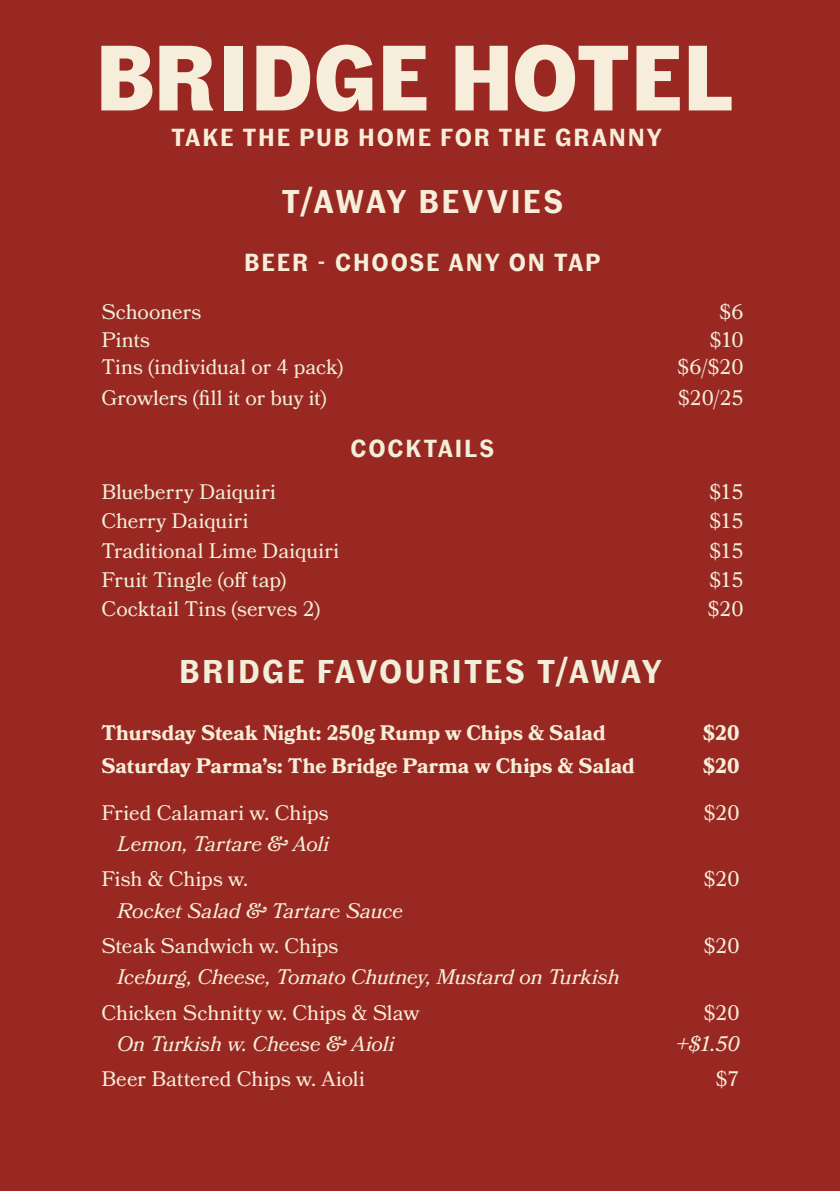
<style>
.page{position:relative;width:840px;height:1191px;background:#fff}
.page>*{position:absolute;margin:0;border:0;box-sizing:border-box;transform-origin:0 0}
.Headings{font:600 32px "Fann Grotesque Pro";letter-spacing:.07em;color:#f1eeda}
.Headings-2{font:600 32px "Fann Grotesque Pro";letter-spacing:.075em;color:#f6eeda}
.Headings-3{font:600 24px "Fann Grotesque Pro";letter-spacing:.075em;color:#f6eeda}
.Headings-4{font:600 24px "Fann Grotesque Pro";letter-spacing:.075em;color:#f1eeda}
.Headings-5{font:21px "Bookmania";color:#f1eeda}
.Food_sub-head{font:italic 21px "Bookmania";letter-spacing:-.005em;color:#f6eeda}
.Price{font:700 21px "Bookmania";letter-spacing:.005em;color:#f6eeda}
.Food_item{font:21px "Bookmania";color:#f6eeda}
.Price-2{font:21px "Bookmania";color:#f6eeda}
.Food_item-2{font:21px "Bookmania";letter-spacing:-.005em;color:#f1eeda}
</style>
<div class="page">
<div style="left:0;top:0;width:839px;height:1191px;background:#992822"></div>
<svg style="left:101px;top:46px;width:51px;height:64px"></svg>
<svg style="left:159px;top:46px;width:54px;height:64px"></svg>
<div style="left:224px;top:46px;width:18px;height:64px;background:#f6eeda"></div>
<svg style="left:256px;top:46px;width:54px;height:64px"></svg>
<svg style="left:316px;top:45px;width:56px;height:67px"></svg>
<svg style="left:383px;top:46px;width:43px;height:64px"></svg>
<svg style="left:455px;top:46px;width:52px;height:64px"></svg>
<svg style="left:515px;top:45px;width:112px;height:67px"></svg>
<svg style="left:636px;top:46px;width:43px;height:64px"></svg>
<svg style="left:688px;top:46px;width:43px;height:64px"></svg>
<p class="Headings-3" style="left:171px;top:123px;width:492px">TAKE THE PUB HOME FOR THE GRANNY</p>
<p class="Headings-2" style="left:281px;top:182px;width:283px">T/AWAY BEVVIES</p>
<p class="Headings-3" style="left:244px;top:249px;width:357px">BEER - CHOOSE ANY ON TAP</p>
<p class="Headings-5" style="left:101px;top:300px;width:101px">Schooners</p>
<p class="Headings-5" style="left:718px;top:300px;width:26px">$6</p>
<p class="Headings-5" style="left:101px;top:327px;width:50px">Pints</p>
<p class="Headings-5" style="left:709px;top:327px;width:36px">$10</p>
<p class="Headings-5" style="left:101px;top:354px;width:243px">Tins (individual or 4 pack)</p>
<p class="Headings-5" style="left:676px;top:354px;width:68px">$6/$20</p>
<p class="Headings-5" style="left:101px;top:386px;width:227px">Growlers (fill it or buy it)</p>
<p class="Headings-5" style="left:677px;top:386px;width:67px">$20/25</p>
<p class="Headings-4" style="left:350px;top:434px;width:145px">COCKTAILS</p>
<p class="Food_item-2" style="left:101px;top:479px;width:176px">Blueberry Daiquiri</p>
<p class="Food_item-2" style="left:708px;top:479px;width:36px">$15</p>
<p class="Headings-5" style="left:101px;top:508px;width:149px">Cherry Daiquiri</p>
<p class="Headings-5" style="left:708px;top:508px;width:36px">$15</p>
<p class="Headings-5" style="left:101px;top:538px;width:239px">Traditional Lime Daiquiri</p>
<p class="Headings-5" style="left:708px;top:538px;width:36px">$15</p>
<p class="Headings-5" style="left:101px;top:567px;width:186px">Fruit Tingle (off tap)</p>
<p class="Headings-5" style="left:708px;top:567px;width:36px">$15</p>
<p class="Headings-5" style="left:101px;top:596px;width:220px">Cocktail Tins (serves 2)</p>
<p class="Headings-5" style="left:707px;top:596px;width:38px">$20</p>
<p class="Headings" style="left:179px;top:652px;width:484px">BRIDGE FAVOURITES T/AWAY</p>
<p class="Price" style="left:101px;top:720px;width:505px">Thursday Steak Night: 250g Rump w Chips &amp; Salad</p>
<p class="Price" style="left:702px;top:720px;width:38px">$20</p>
<p class="Price" style="left:101px;top:753px;width:534px">Saturday Parma’s: The Bridge Parma w Chips &amp; Salad</p>
<p class="Price" style="left:702px;top:753px;width:38px">$20</p>
<p class="Price-2" style="left:101px;top:800px;width:229px">Fried Calamari w. Chips</p>
<p class="Price-2" style="left:703px;top:800px;width:38px">$20</p>
<p class="Food_sub-head" style="left:117px;top:831px;width:214px">Lemon, Tartare &amp; Aoli</p>
<p class="Food_item" style="left:101px;top:866px;width:148px">Fish &amp; Chips w.</p>
<p class="Food_item" style="left:703px;top:866px;width:38px">$20</p>
<p class="Food_sub-head" style="left:117px;top:898px;width:287px">Rocket Salad &amp; Tartare Sauce</p>
<p class="Price-2" style="left:101px;top:933px;width:238px">Steak Sandwich w. Chips</p>
<p class="Price-2" style="left:703px;top:933px;width:38px">$20</p>
<p class="Food_sub-head" style="left:117px;top:964px;width:503px">Iceburg, Cheese, Tomato Chutney, Mustard on Turkish</p>
<p class="Food_item" style="left:101px;top:1000px;width:319px">Chicken Schnitty w. Chips &amp; Slaw</p>
<p class="Food_item" style="left:703px;top:1000px;width:38px">$20</p>
<p class="Food_sub-head" style="left:117px;top:1031px;width:279px">On Turkish w. Cheese &amp; Aioli</p>
<p class="Food_sub-head" style="left:676px;top:1031px;width:64px">+$1.50</p>
<p class="Food_item" style="left:101px;top:1066px;width:265px">Beer Battered Chips w. Aioli</p>
<p class="Food_item" style="left:715px;top:1066px;width:26px">$7</p>
</div>
